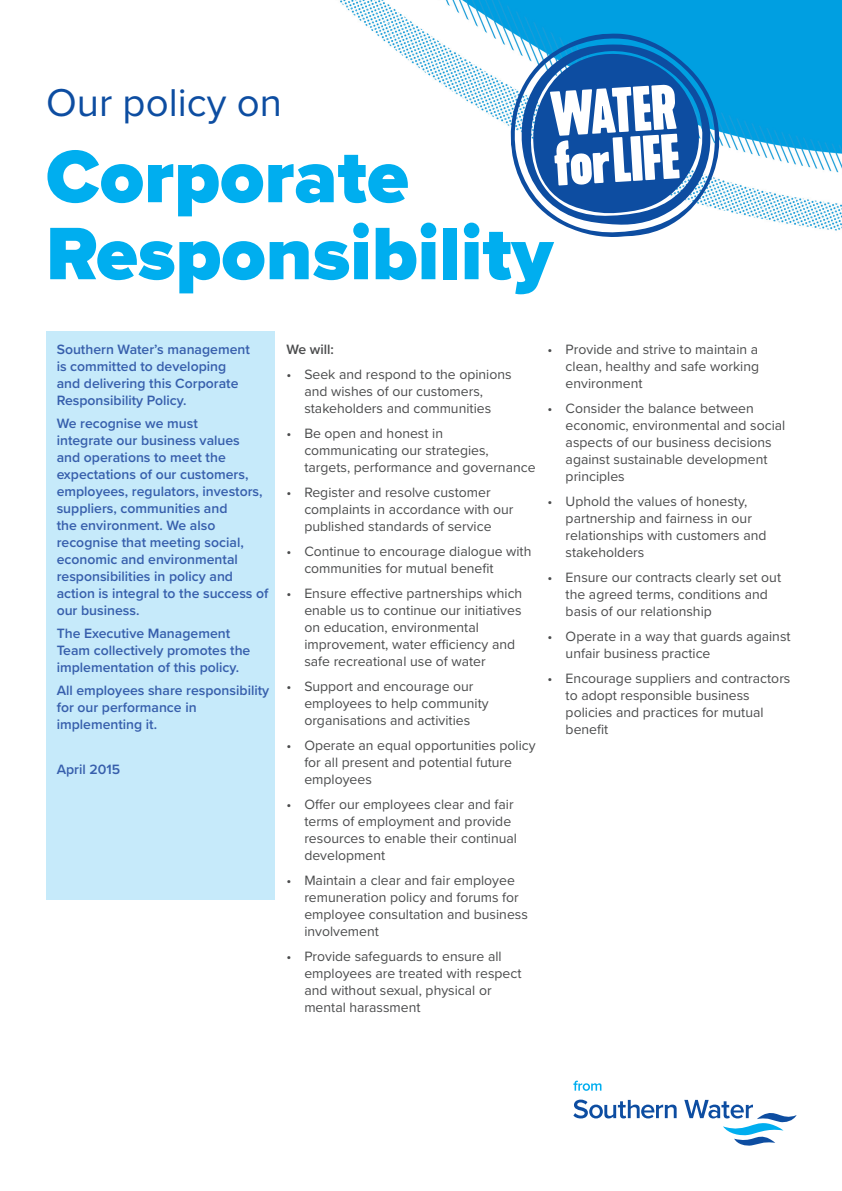
<style>
.page{position:relative;width:842px;height:1191px;background:#fff}
.page>*{position:absolute;margin:0;border:0;box-sizing:border-box;transform-origin:0 0}
.t1{font:900 77px "Proxima Nova";color:#00aeef}
.t2{font:40.2px "Proxima Nova";color:#0d4da1}
.t3{font:14px/17px "Proxima Nova";color:#4b4c4d}
.INTRO{font:600 14px/17px "Proxima Nova";color:#375fac}
.t4{font:600 14px "Proxima Nova";color:#4b4c4d}
</style>
<div class="page">
<img style="left:46px;top:0;width:796px;height:1146px">
<div style="left:46px;top:332px;width:229px;height:568px;background:#c6eafa"></div>
<svg style="left:510px;top:28px;width:215px;height:210px"></svg>
<svg style="left:520px;top:44px;width:193px;height:182px"></svg>
<svg style="left:573px;top:1080px;width:28px;height:10px"></svg>
<svg style="left:573px;top:1099px;width:104px;height:19px"></svg>
<svg style="left:684px;top:1099px;width:113px;height:46px"></svg>
<p class="t2" style="left:46px;top:72px;width:237px">Our policy on</p>
<p class="t1" style="left:46px;top:119px;width:364px">Corporate</p>
<p class="t1" style="left:46px;top:196px;width:508px">Responsibility</p>
<p class="INTRO" style="left:57px;top:341px;width:195px">Southern Water’s management is committed to developing and delivering this Corporate<br>Responsibility Policy.</p>
<p class="INTRO" style="left:57px;top:414px;width:213px">We recognise we must<br>integrate our business values<br>and operations to meet the expectations of our customers, employees, regulators, investors, suppliers, communities and<br>the environment. We also recognise that meeting social, economic and environmental responsibilities in policy and action is integral to the success of our business.</p>
<p class="INTRO" style="left:57px;top:624px;width:195px">The Executive Management<br>Team collectively promotes the implementation of this policy.</p>
<p class="INTRO" style="left:57px;top:681px;width:214px">All employees share responsibility for our performance in implementing it.</p>
<p class="INTRO" style="left:57px;top:760px;width:65px">April 2015</p>
<p class="t4" style="left:286px;top:339px;width:49px">We will:</p>
<p class="t3" style="left:304px;top:365px;width:209px;text-indent:-18px">• Seek and respond to the opinions and wishes of our customers, stakeholders and communities</p>
<p class="t3" style="left:304px;top:424px;width:233px;text-indent:-18px">• Be open and honest in communicating our strategies, targets, performance and governance</p>
<p class="t3" style="left:304px;top:483px;width:211px;text-indent:-18px">• Register and resolve customer complaints in accordance with our published standards of service</p>
<p class="t3" style="left:304px;top:542px;width:229px;text-indent:-18px">• Continue to encourage dialogue with communities for mutual benefit</p>
<p class="t3" style="left:304px;top:584px;width:219px;text-indent:-18px">• Ensure effective partnerships which enable us to continue our initiatives on education, environmental improvement, water efficiency and safe recreational use of water</p>
<p class="t3" style="left:304px;top:677px;width:186px;text-indent:-18px">• Support and encourage our employees to help community organisations and activities</p>
<p class="t3" style="left:304px;top:736px;width:233px;text-indent:-18px">• Operate an equal opportunities policy for all present and potential future employees</p>
<p class="t3" style="left:304px;top:795px;width:214px;text-indent:-18px">• Offer our employees clear and fair terms of employment and provide resources to enable their continual development</p>
<p class="t3" style="left:304px;top:871px;width:225px;text-indent:-18px">• Maintain a clear and fair employee remuneration policy and forums for employee consultation and business involvement</p>
<p class="t3" style="left:304px;top:947px;width:219px;text-indent:-18px">• Provide safeguards to ensure all employees are treated with respect and without sexual, physical or mental harassment</p>
<p class="t3" style="left:566px;top:341px;width:195px;text-align:justify;text-indent:-18px">• Provide and strive to maintain a clean, healthy and safe working environment</p>
<p class="t3" style="left:566px;top:399px;width:221px;text-indent:-18px">• Consider the balance between economic, environmental and social aspects of our business decisions against sustainable development principles</p>
<p class="t3" style="left:566px;top:492px;width:202px;text-indent:-18px">• Uphold the values of honesty, partnership and fairness in our relationships with customers and stakeholders</p>
<p class="t3" style="left:566px;top:568px;width:217px;text-indent:-18px">• Ensure our contracts clearly set out the agreed terms, conditions and basis of our relationship</p>
<p class="t3" style="left:566px;top:627px;width:226px;text-indent:-18px">• Operate in a way that guards against unfair business practice</p>
<p class="t3" style="left:566px;top:669px;width:226px;text-indent:-18px">• Encourage suppliers and contractors to adopt responsible business policies and practices for mutual benefit</p>
</div>
